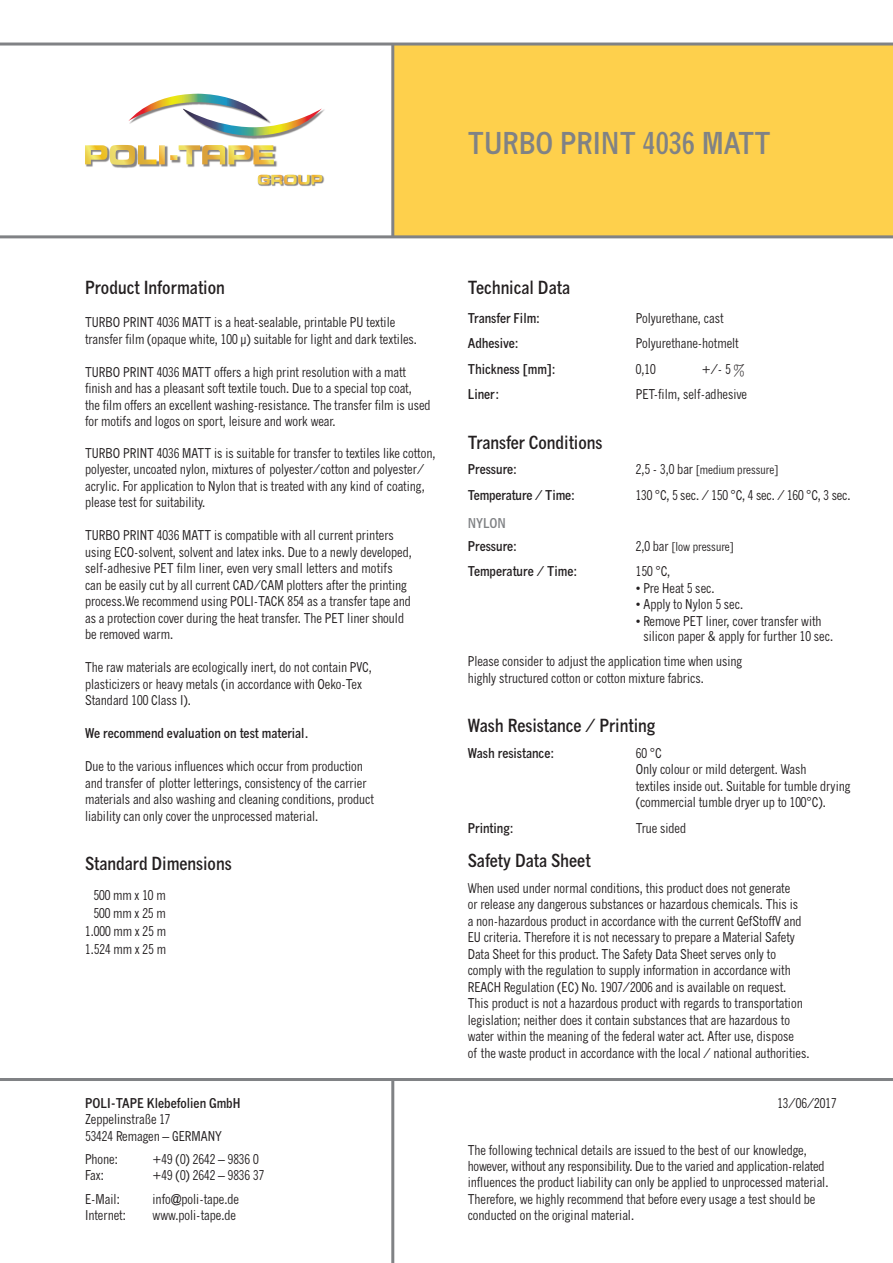
<style>
.page{position:relative;width:893px;height:1263px;background:#fff}
.page>*{position:absolute;margin:0;border:0;box-sizing:border-box;transform-origin:0 0}
.t1{font:700 condensed 30px "News Gothic MT Pro";color:#808285}
.t2{font:700 condensed 18px "News Gothic MT Pro";color:#231f20}
.t3{font:condensed 13.5px/16.5px "News Gothic MT Pro";color:#231f20}
.t4{font:700 condensed 13.5px "News Gothic MT Pro";color:#231f20}
.t5{font:700 condensed 13.5px "News Gothic MT Pro";color:#808285}
.t6{font:condensed 12px "News Gothic MT Pro";color:#231f20}
.s1{font-size:13.5px}
</style>
<div class="page">
<div style="left:393px;top:44px;width:500px;height:193px;background:#fed04c"></div>
<hr style="left:0;top:235px;width:893px;height:3px;background:#808285">
<hr style="left:0;top:43px;width:893px;height:3px;background:#808285">
<hr style="left:391px;top:44px;width:3px;height:193px;background:#808285">
<hr style="left:0;top:1078px;width:893px;height:3px;background:#808285">
<hr style="left:391px;top:1079px;width:3px;height:184px;background:#808285">
<img style="left:259px;top:175px;width:66px;height:11px">
<svg style="left:258px;top:175px;width:64px;height:10px"></svg>
<img style="left:86px;top:165px;width:82px;height:3px">
<img style="left:187px;top:146px;width:90px;height:21px">
<svg style="left:85px;top:145px;width:189px;height:20px"></svg>
<img style="left:230px;top:109px;width:95px;height:30px">
<svg style="left:128px;top:94px;width:194px;height:42px"></svg>
<h1 class="t1" style="left:468px;top:124px;width:304px">TURBO PRINT 4036 MATT</h1>
<h2 class="t2" style="left:85px;top:276px;width:141px">Product Information</h2>
<p class="t3" style="left:85px;top:314px;width:333px">TURBO PRINT 4036 MATT is a heat-sealable, printable PU textile transfer film (opaque white, 100 µ) suitable for light and dark textiles.</p>
<p class="t3" style="left:85px;top:363px;width:347px">TURBO PRINT 4036 MATT offers a high print resolution with a matt finish and has a pleasant soft textile touch. Due to a special top coat,<br>the film offers an excellent washing-resistance. The transfer film is used for motifs and logos on sport, leisure and work wear.</p>
<p class="t3" style="left:85px;top:445px;width:352px">TURBO PRINT 4036 MATT is is suitable for transfer to textiles like cotton, polyester, uncoated nylon, mixtures of polyester/cotton and polyester/ acrylic. For application to Nylon that is treated with any kind of coating, please test for suitability.</p>
<p class="t3" style="left:85px;top:527px;width:328px">TURBO PRINT 4036 MATT is compatible with all current printers using ECO-solvent, solvent and latex inks. Due to a newly developed, self-adhesive PET film liner, even very small letters and motifs can be easily cut by all current CAD/CAM plotters after the printing process.We recommend using POLI-TACK 854 as a transfer tape and as a protection cover during the heat transfer. The PET liner should be removed warm.</p>
<p class="t3" style="left:85px;top:659px;width:288px">The raw materials are ecologically inert, do not contain PVC, plasticizers or heavy metals (in accordance with Oeko-Tex<br>Standard 100 Class I).</p>
<p class="t4" style="left:85px;top:725px;width:225px">We recommend evaluation on test material.</p>
<p class="t3" style="left:85px;top:758px;width:290px">Due to the various influences which occur from production and transfer of plotter letterings, consistency of the carrier materials and also washing and cleaning conditions, product liability can only cover the unprocessed material.</p>
<h2 class="t2" style="left:85px;top:852px;width:148px">Standard Dimensions</h2>
<p class="t3" style="left:85px;top:886px;width:82px;line-height:18px;text-align:right">500 mm x 10 m<br>500 mm x 25 m<br>1.000 mm x 25 m<br>1.524 mm x 25 m</p>
<p class="t4" style="left:85px;top:1095px;width:157px">POLI-TAPE Klebefolien GmbH</p>
<p class="t3" style="left:85px;top:1111px;width:138px">Zeppelinstraße 17<br>53424 Remagen – GERMANY</p>
<p class="t3" style="left:85px;top:1151px;width:34px">Phone:</p>
<p class="t3" style="left:153px;top:1151px;width:108px">+49 (0) 2642 – 9836 0</p>
<p class="t3" style="left:85px;top:1167px;width:20px">Fax:</p>
<p class="t3" style="left:153px;top:1167px;width:113px">+49 (0) 2642 – 9836 37</p>
<p class="t3" style="left:85px;top:1190px;width:36px">E-Mail:</p>
<p class="t3" style="left:153px;top:1190px;width:88px">info@poli-tape.de</p>
<p class="t3" style="left:85px;top:1207px;width:42px">Internet:</p>
<p class="t3" style="left:153px;top:1207px;width:85px">www.poli-tape.de</p>
<h2 class="t2" style="left:468px;top:276px;width:104px">Technical Data</h2>
<p class="t4" style="left:468px;top:309px;width:74px">Transfer Film:</p>
<p class="t3" style="left:636px;top:309px;width:89px">Polyurethane, cast</p>
<p class="t4" style="left:468px;top:335px;width:52px">Adhesive:</p>
<p class="t3" style="left:636px;top:335px;width:104px">Polyurethane-hotmelt</p>
<p class="t4" style="left:468px;top:360px;width:90px">Thickness [mm]:</p>
<p class="t3" style="left:636px;top:360px;width:21px">0,10</p>
<p class="t3" style="left:702px;top:360px;width:45px">+/- 5 %</p>
<p class="t4" style="left:468px;top:386px;width:33px">Liner:</p>
<p class="t3" style="left:636px;top:386px;width:113px">PET-film, self-adhesive</p>
<h2 class="t2" style="left:468px;top:431px;width:136px">Transfer Conditions</h2>
<p class="t4" style="left:468px;top:461px;width:51px">Pressure:</p>
<p class="t6" style="left:636px;top:463px;width:144px"><span class="s1">2,5 - 3,0 bar</span> [medium pressure]</p>
<p class="t4" style="left:468px;top:486px;width:109px">Temperature / Time:</p>
<p class="t3" style="left:636px;top:486px;width:216px">130 °C, 5 sec. / 150 °C, 4 sec. / 160 °C, 3 sec.</p>
<p class="t5" style="left:468px;top:515px;width:40px">NYLON</p>
<p class="t4" style="left:468px;top:537px;width:51px">Pressure:</p>
<p class="t6" style="left:636px;top:539px;width:99px"><span class="s1">2,0 bar</span> [low pressure]</p>
<p class="t4" style="left:468px;top:563px;width:111px">Temperature / Time:</p>
<p class="t3" style="left:636px;top:563px;width:36px">150 °C,</p>
<p class="t3" style="left:636px;top:579px;width:80px">• Pre Heat 5 sec.</p>
<p class="t3" style="left:636px;top:596px;width:109px">• Apply to Nylon 5 sec.</p>
<p class="t3" style="left:643px;top:613px;width:191px;line-height:15px;text-indent:-8px">• Remove PET liner, cover transfer with silicon paper &amp; apply for further 10 sec.</p>
<p class="t3" style="left:468px;top:653px;width:276px">Please consider to adjust the application time when using highly structured cotton or cotton mixture fabrics.</p>
<h2 class="t2" style="left:468px;top:714px;width:189px">Wash Resistance / Printing</h2>
<p class="t4" style="left:468px;top:744px;width:88px">Wash resistance:</p>
<p class="t3" style="left:636px;top:744px;width:216px">60 °C<br>Only colour or mild detergent. Wash<br>textiles inside out. Suitable for tumble drying (commercial tumble dryer up to 100°C).</p>
<p class="t4" style="left:468px;top:819px;width:47px">Printing:</p>
<p class="t3" style="left:636px;top:819px;width:52px">True sided</p>
<h2 class="t2" style="left:468px;top:849px;width:124px">Safety Data Sheet</h2>
<p class="t3" style="left:468px;top:879px;width:343px">When used under normal conditions, this product does not generate<br>or release any dangerous substances or hazardous chemicals. This is<br>a non-hazardous product in accordance with the current GefStoffV and EU criteria. Therefore it is not necessary to prepare a Material Safety Data Sheet for this product. The Safety Data Sheet serves only to comply with the regulation to supply information in accordance with REACH Regulation (EC) No. 1907/2006 and is available on request.<br>This product is not a hazardous product with regards to transportation legislation; neither does it contain substances that are hazardous to water within the meaning of the federal water act. After use, dispose<br>of the waste product in accordance with the local / national authorities.</p>
<p class="t3" style="left:777px;top:1095px;width:61px">13/06/2017</p>
<p class="t3" style="left:468px;top:1142px;width:362px">The following technical details are issued to the best of our knowledge, however, without any responsibility. Due to the varied and application-related influences the product liability can only be applied to unprocessed material.<br>Therefore, we highly recommend that before every usage a test should be conducted on the original material.</p>
</div>
